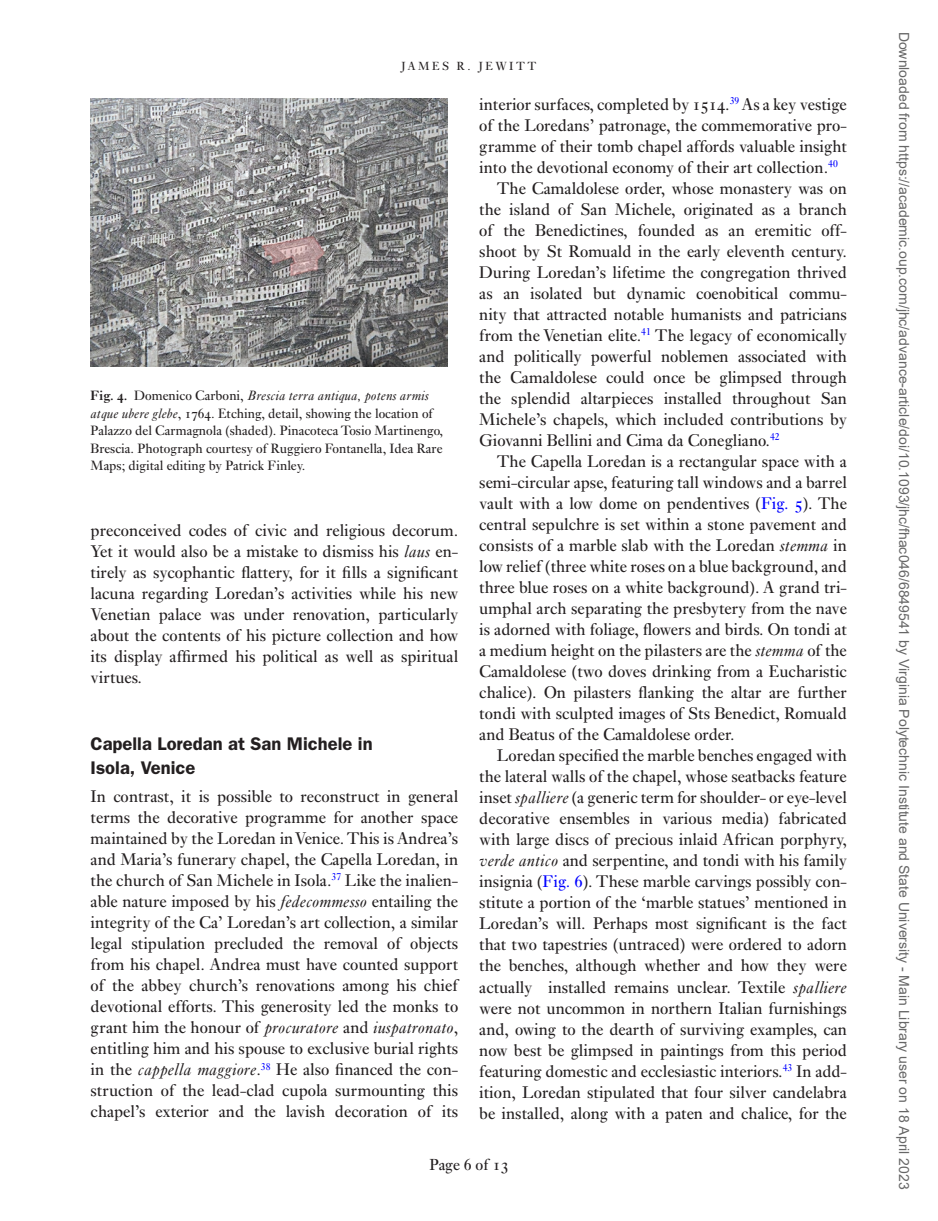
<style>
.page{position:relative;width:938px;height:1221px;background:#fff}
.page>*{position:absolute;margin:0;border:0;box-sizing:border-box;transform-origin:0 0}
.t1{font:600 18.38px/24.5px "ITC Franklin Gothic Std";color:#231f20}
.t2{font:17.5px/21px "Ehrhardt MT Std Regular OSF";color:#231f20;text-align:justify}
.t3{font:16.62px "Ehrhardt MT Std Regular OSF";color:#231f20}
.t4{font:14px/17.5px "Ehrhardt MT Std Regular OSF";color:#231f20}
.t5{font:14px "Arial";color:#666}
.t6{font:14px "Ehrhardt MT Std Italic OSF";color:#231f20}
.t7{font:12.25px "Ehrhardt MT Std Regular OSF";letter-spacing:.2em;color:#231f20}
.s1{font-family:"Ehrhardt MT Std Semi Bold OSF"}
.s2{font-family:"Ehrhardt MT Std Regular OSF"}
.s3{font-family:"Ehrhardt MT Std Italic OSF"}
.s4{color:#00f}
</style>
<div class="page">
<img style="left:91px;top:98px;width:356px;height:268px">
<p class="t7" style="left:401px;top:59px;width:137px">JAMES R. JEWITT</p>
<p class="t6" style="left:91px;top:387px;width:340px"><span class="s1">Fig. 4.</span> <span class="s2">Domenico Carboni,</span> Brescia terra antiqua, potens armis</p>
<p class="t4" style="left:91px;top:404px;width:354px"><span class="s3">atque ubere glebe</span>, 1764. Etching, detail, showing the location of Palazzo del Carmagnola (shaded). Pinacoteca Tosio Martinengo, Brescia. Photograph courtesy of Ruggiero Fontanella, Idea Rare Maps; digital editing by Patrick Finley.</p>
<p class="t2" style="left:91px;top:519px;width:369px">preconceived codes of civic and religious decorum.<br>Yet it would also be a mistake to dismiss his <span class="s3">laus</span> en&shy;tirely as sycophantic flattery, for it fills a significant lacuna regarding Loredan’s activities while his new Venetian palace was under renovation, particularly about the contents of his picture collection and how its display affirmed his political as well as spiritual virtues.</p>
<p class="t1" style="left:91px;top:731px;width:283px">Capella Loredan at San Michele in<br>Isola, Venice</p>
<p class="t2" style="left:91px;top:785px;width:369px">In contrast, it is possible to reconstruct in general terms the decorative programme for another space maintained by the Loredan in Venice. This is Andrea’s and Maria’s funerary chapel, the Capella Loredan, in the church of San Michele in Isola.<sup>37</sup> Like the inalien&shy;able nature imposed by his <span class="s3">fedecommesso</span> entailing the integrity of the Ca’ Loredan’s art collection, a similar legal stipulation precluded the removal of objects from his chapel. Andrea must have counted support of the abbey church’s renovations among his chief devotional efforts. This generosity led the monks to grant him the honour of <span class="s3">procuratore</span> and <span class="s3">iuspatronato</span>, entitling him and his spouse to exclusive burial rights in the <span class="s3">cappella maggiore</span>.<sup>38</sup> He also financed the con&shy;struction of the lead-clad cupola surmounting this chapel’s exterior and the lavish decoration of its</p>
<p class="t2" style="left:479px;top:94px;width:369px">interior surfaces, completed by 1514.<sup>39</sup> As a key vestige</p>
<p class="t2" style="left:479px;top:115px;width:369px">of the Loredans’ patronage, the commemorative pro-</p>
<p class="t2" style="left:479px;top:136px;width:369px">gramme of their tomb chapel affords valuable insight</p>
<p class="t2" style="left:479px;top:157px;width:360px">into the devotional economy of their art collection.<sup>40</sup></p>
<p class="t2" style="left:497px;top:178px;width:352px">The Camaldolese order, whose monastery was on</p>
<p class="t2" style="left:479px;top:199px;width:369px">the island of San Michele, originated as a branch</p>
<p class="t2" style="left:479px;top:220px;width:369px">of the Benedictines, founded as an eremitic off-</p>
<p class="t2" style="left:479px;top:241px;width:369px">shoot by St Romuald in the early eleventh century.</p>
<p class="t2" style="left:479px;top:262px;width:369px">During Loredan’s lifetime the congregation thrived</p>
<p class="t2" style="left:479px;top:283px;width:369px">as an isolated but dynamic coenobitical commu-</p>
<p class="t2" style="left:479px;top:304px;width:369px">nity that attracted notable humanists and patricians</p>
<p class="t2" style="left:479px;top:325px;width:369px">from the Venetian elite.<sup>41</sup> The legacy of economically</p>
<p class="t2" style="left:479px;top:346px;width:369px">and politically powerful noblemen associated with</p>
<p class="t2" style="left:479px;top:367px;width:369px">the Camaldolese could once be glimpsed through</p>
<p class="t2" style="left:479px;top:388px;width:369px">the splendid altarpieces installed throughout San</p>
<p class="t2" style="left:479px;top:409px;width:369px">Michele’s chapels, which included contributions by</p>
<p class="t2" style="left:479px;top:430px;width:302px">Giovanni Bellini and Cima da Conegliano.<sup>42</sup></p>
<p class="t2" style="left:497px;top:451px;width:352px">The Capella Loredan is a rectangular space with a</p>
<p class="t2" style="left:479px;top:472px;width:369px">semi-circular apse, featuring tall windows and a barrel</p>
<p class="t2" style="left:479px;top:493px;width:369px">vault with a low dome on pendentives (<span class="s4">Fig. 5</span>). The</p>
<p class="t2" style="left:479px;top:514px;width:369px">central sepulchre is set within a stone pavement and</p>
<p class="t2" style="left:479px;top:535px;width:369px">consists of a marble slab with the Loredan <span class="s3">stemma</span> in</p>
<p class="t2" style="left:479px;top:556px;width:369px">low relief (three white roses on a blue background, and</p>
<p class="t2" style="left:479px;top:577px;width:369px">three blue roses on a white background). A grand tri-</p>
<p class="t2" style="left:479px;top:598px;width:369px">umphal arch separating the presbytery from the nave</p>
<p class="t2" style="left:479px;top:619px;width:369px">is adorned with foliage, flowers and birds. On tondi at</p>
<p class="t2" style="left:479px;top:640px;width:369px">a medium height on the pilasters are the <span class="s3">stemma</span> of the</p>
<p class="t2" style="left:479px;top:661px;width:369px">Camaldolese (two doves drinking from a Eucharistic</p>
<p class="t2" style="left:479px;top:682px;width:369px">chalice). On pilasters flanking the altar are further</p>
<p class="t2" style="left:479px;top:703px;width:369px">tondi with sculpted images of Sts Benedict, Romuald</p>
<p class="t2" style="left:479px;top:724px;width:257px">and Beatus of the Camaldolese order.</p>
<p class="t2" style="left:497px;top:745px;width:351px">Loredan specified the marble benches engaged with</p>
<p class="t2" style="left:479px;top:766px;width:369px">the lateral walls of the chapel, whose seatbacks feature</p>
<p class="t2" style="left:479px;top:787px;width:369px">inset <span class="s3">spalliere</span> (a generic term for shoulder- or eye-level</p>
<p class="t2" style="left:479px;top:808px;width:369px">decorative ensembles in various media) fabricated</p>
<p class="t2" style="left:479px;top:829px;width:369px">with large discs of precious inlaid African porphyry,</p>
<p class="t2" style="left:479px;top:850px;width:369px"><span class="s3">verde antico</span> and serpentine, and tondi with his family</p>
<p class="t2" style="left:479px;top:871px;width:369px">insignia (<span class="s4">Fig. 6</span>). These marble carvings possibly con-</p>
<p class="t2" style="left:479px;top:892px;width:369px">stitute a portion of the ‘marble statues’ mentioned in</p>
<p class="t2" style="left:479px;top:913px;width:369px">Loredan’s will. Perhaps most significant is the fact</p>
<p class="t2" style="left:479px;top:934px;width:369px">that two tapestries (untraced) were ordered to adorn</p>
<p class="t2" style="left:479px;top:955px;width:369px">the benches, although whether and how they were</p>
<p class="t2" style="left:479px;top:976px;width:369px">actually installed remains unclear. Textile <span class="s3">spalliere</span></p>
<p class="t2" style="left:479px;top:997px;width:369px">were not uncommon in northern Italian furnishings</p>
<p class="t2" style="left:479px;top:1018px;width:369px">and, owing to the dearth of surviving examples, can</p>
<p class="t2" style="left:479px;top:1039px;width:369px">now best be glimpsed in paintings from this period</p>
<p class="t2" style="left:479px;top:1060px;width:369px">featuring domestic and ecclesiastic interiors.<sup>43</sup> In add-</p>
<p class="t2" style="left:479px;top:1081px;width:369px">ition, Loredan stipulated that four silver candelabra</p>
<p class="t2" style="left:479px;top:1102px;width:369px">be installed, along with a paten and chalice, for the</p>
<p class="t3" style="left:429px;top:1154px;width:81px">Page 6 of 13</p>
<p class="t5" style="left:909px;top:32px;width:1159px;rotate:90deg">Downloaded from https://academic.oup.com/jhc/advance-article/doi/10.1093/jhc/fhac046/6849541 by Virginia Polytechnic Institute and State University - Main Library user on 18 April 2023</p>
</div>
